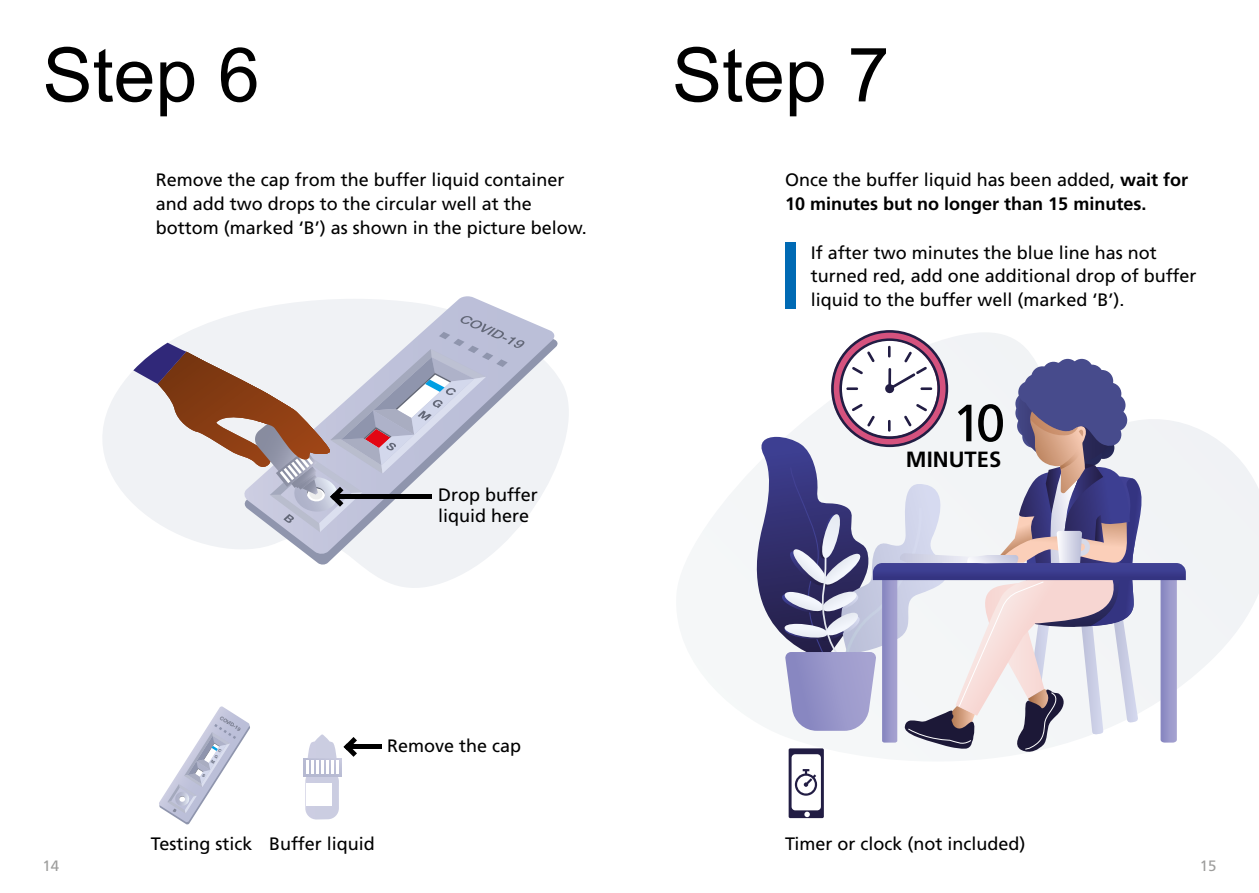
<style>
.page{position:relative;width:1259px;height:893px;background:#fff}
.page>*{position:absolute;margin:0;border:0;box-sizing:border-box;transform-origin:0 0}
.t1{font:75.15px "Arial";color:#000}
.t2{font:52.35px "Frutiger";color:#000}
.t3{font:700 22.05px "Frutiger";color:#000}
.t4{font:18px/24px "Frutiger";color:#000}
.t5{font:700 18px/24px "Frutiger";color:#000}
.t6{font:15px "Frutiger";color:#9d9d9c}
.t7{font:500 5.1px "Helvetica Neue";color:#636878}
.s1{font-weight:400}
</style>
<div class="page">
<svg style="left:702px;top:424px;width:557px;height:337px"></svg>
<svg style="left:734px;top:330px;width:451px;height:425px"></svg>
<svg style="left:103px;top:312px;width:466px;height:276px"></svg>
<svg style="left:244px;top:312px;width:314px;height:253px"></svg>
<svg style="left:243px;top:296px;width:313px;height:259px"></svg>
<svg style="left:133px;top:316px;width:391px;height:216px"></svg>
<div style="left:335px;top:494px;width:96px;height:5px;background:#000"></div>
<div style="left:788px;top:748px;width:36px;height:70px;background:#221d44;border-radius:2px"></div>
<div style="left:791px;top:754px;width:30px;height:56px;background:#fff;border-radius:4px"></div>
<svg style="left:804px;top:811px;width:6px;height:6px"></svg>
<svg style="left:795px;top:769px;width:22px;height:27px"></svg>
<svg style="left:303px;top:734px;width:54px;height:86px"></svg>
<div style="left:349px;top:744px;width:33px;height:5px;background:#000"></div>
<div style="left:785px;top:243px;width:10px;height:66px;background:#006ab4"></div>
<svg style="left:159px;top:706px;width:91px;height:119px"></svg>
<h1 class="t1" style="left:43px;top:23px;width:219px">Step 6</h1>
<p class="t4" style="left:156px;top:168px;width:433px">Remove the cap from the buffer liquid container and add two drops to the circular well at the bottom (marked ‘B’) as shown in the picture below.</p>
<p class="t4" style="left:438px;top:484px;width:101px;line-height:21px">Drop buffer liquid here</p>
<p class="t7" style="left:223px;top:714px;width:25px;rotate:32deg">COVID-19</p>
<p class="t4" style="left:387px;top:733px;width:136px">Remove the cap</p>
<p class="t4" style="left:151px;top:832px;width:226px">Testing stick Buffer liquid</p>
<h1 class="t1" style="left:672px;top:23px;width:219px">Step 7</h1>
<p class="t5" style="left:785px;top:168px;width:404px"><span class="s1">Once the buffer liquid has been added,</span> wait for<br>10 minutes but no longer than 15 minutes.</p>
<p class="t4" style="left:810px;top:240px;width:387px">If after two minutes the blue line has not turned red, add one additional drop of buffer liquid to the buffer well (marked ‘B’).</p>
<h2 class="t2" style="left:952px;top:392px;width:54px">10</h2>
<p class="t3" style="left:906px;top:447px;width:97px">MINUTES</p>
<p class="t4" style="left:785px;top:832px;width:242px">Timer or clock (not included)</p>
<p class="t6" style="left:43px;top:857px;width:18px">14</p>
<p class="t6" style="left:1199px;top:857px;width:18px">15</p>
</div>
